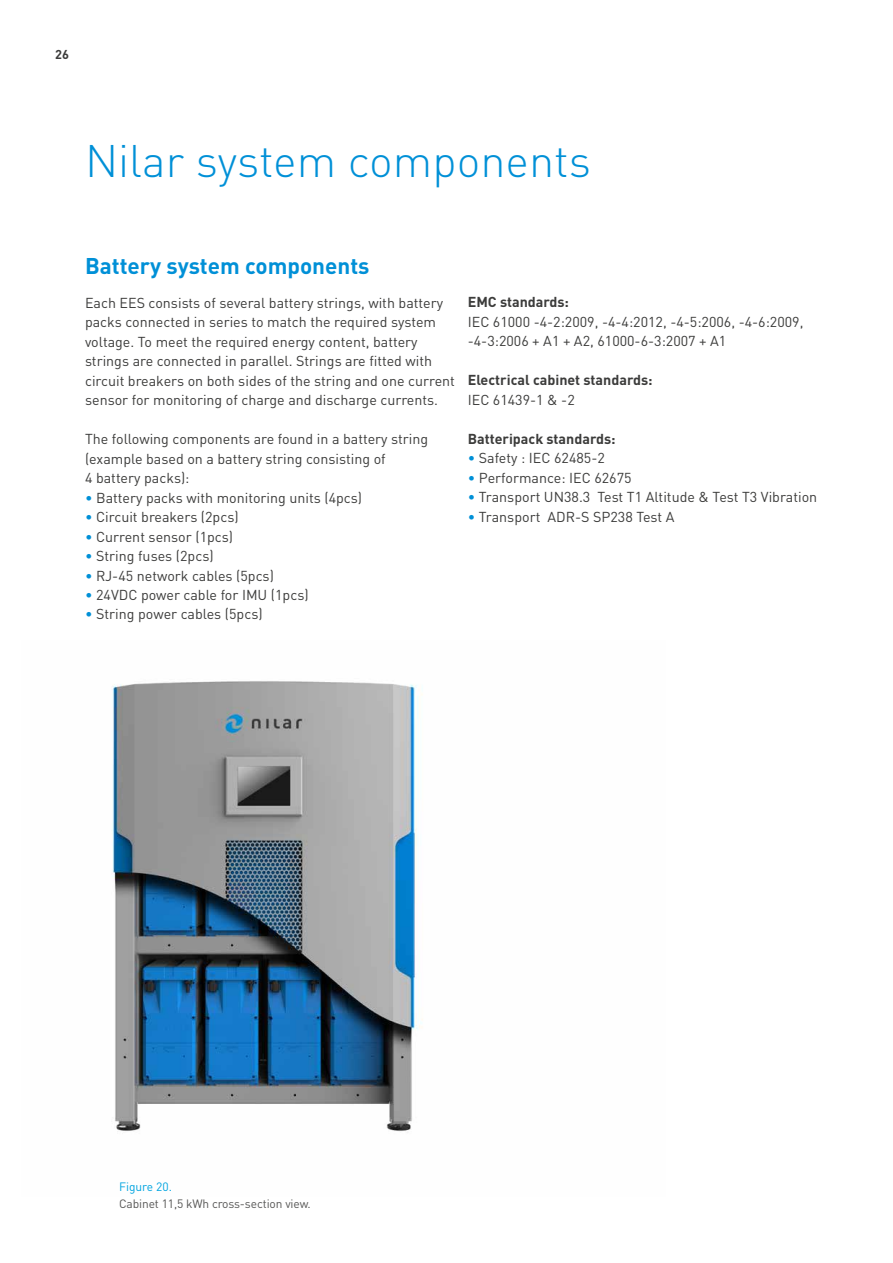
<style>
.page{position:relative;width:893px;height:1263px;background:#fff}
.page>*{position:absolute;margin:0;border:0;box-sizing:border-box;transform-origin:0 0}
.t1{font:300 45px "DIN";color:#0090d7}
.t2{font:700 22.5px "DIN";color:#0090d7}
.t3{font:14.25px/19.5px "DIN";color:#3c3c3b}
.t4{font:700 14.25px "DIN";color:#3c3c3b}
.t5{font:700 12.75px "DIN";color:#3c3c3b}
.t6{font:12px "DIN";letter-spacing:-.01em;color:#575756}
.t7{font:12px "DIN";color:#00a4e0}
.s1{color:#0090d7}
</style>
<div class="page">
<img style="left:112px;top:681px;width:311px;height:452px">
<p class="t5" style="left:55px;top:46px;width:15px">26</p>
<h1 class="t1" style="left:85px;top:133px;width:508px">Nilar system components</h1>
<h2 class="t2" style="left:85px;top:251px;width:286px">Battery system components</h2>
<p class="t3" style="left:85px;top:292px;width:371px">Each EES consists of several battery strings, with battery packs connected in series to match the required system voltage. To meet the required energy content, battery strings are connected in parallel. Strings are fitted with circuit breakers on both sides of the string and one current sensor for monitoring of charge and discharge currents.</p>
<p class="t3" style="left:85px;top:429px;width:345px">The following components are found in a battery string (example based on a battery string consisting of<br>4 battery packs):</p>
<p class="t3" style="left:85px;top:487px;width:279px"><span class="s1">•</span> Battery packs with monitoring units (4pcs)</p>
<p class="t3" style="left:85px;top:507px;width:155px"><span class="s1">•</span> Circuit breakers (2pcs)</p>
<p class="t3" style="left:85px;top:526px;width:150px"><span class="s1">•</span> Current sensor (1pcs)</p>
<p class="t3" style="left:85px;top:546px;width:130px"><span class="s1">•</span> String fuses (2pcs)</p>
<p class="t3" style="left:85px;top:565px;width:190px"><span class="s1">•</span> RJ-45 network cables (5pcs)</p>
<p class="t3" style="left:85px;top:585px;width:225px"><span class="s1">•</span> 24VDC power cable for IMU (1pcs)</p>
<p class="t3" style="left:85px;top:604px;width:179px"><span class="s1">•</span> String power cables (5pcs)</p>
<p class="t4" style="left:468px;top:293px;width:103px">EMC standards:</p>
<p class="t3" style="left:468px;top:312px;width:337px">IEC 61000 -4-2:2009, -4-4:2012, -4-5:2006, -4-6:2009, -4-3:2006 + A1 + A2, 61000-6-3:2007 + A1</p>
<p class="t4" style="left:468px;top:371px;width:186px">Electrical cabinet standards:</p>
<p class="t3" style="left:468px;top:390px;width:109px">IEC 61439-1 &amp; -2</p>
<p class="t4" style="left:468px;top:429px;width:149px">Batteripack standards:</p>
<p class="t3" style="left:468px;top:448px;width:139px"><span class="s1">•</span> Safety : IEC 62485-2</p>
<p class="t3" style="left:468px;top:468px;width:165px"><span class="s1">•</span> Performance: IEC 62675</p>
<p class="t3" style="left:468px;top:487px;width:351px"><span class="s1">•</span> Transport UN38.3 Test T1 Altitude &amp; Test T3 Vibration</p>
<p class="t3" style="left:468px;top:507px;width:208px"><span class="s1">•</span> Transport ADR-S SP238 Test A</p>
<p class="t7" style="left:119px;top:1179px;width:55px">Figure 20.</p>
<p class="t6" style="left:119px;top:1196px;width:193px">Cabinet 11,5 kWh cross-section view.</p>
</div>
